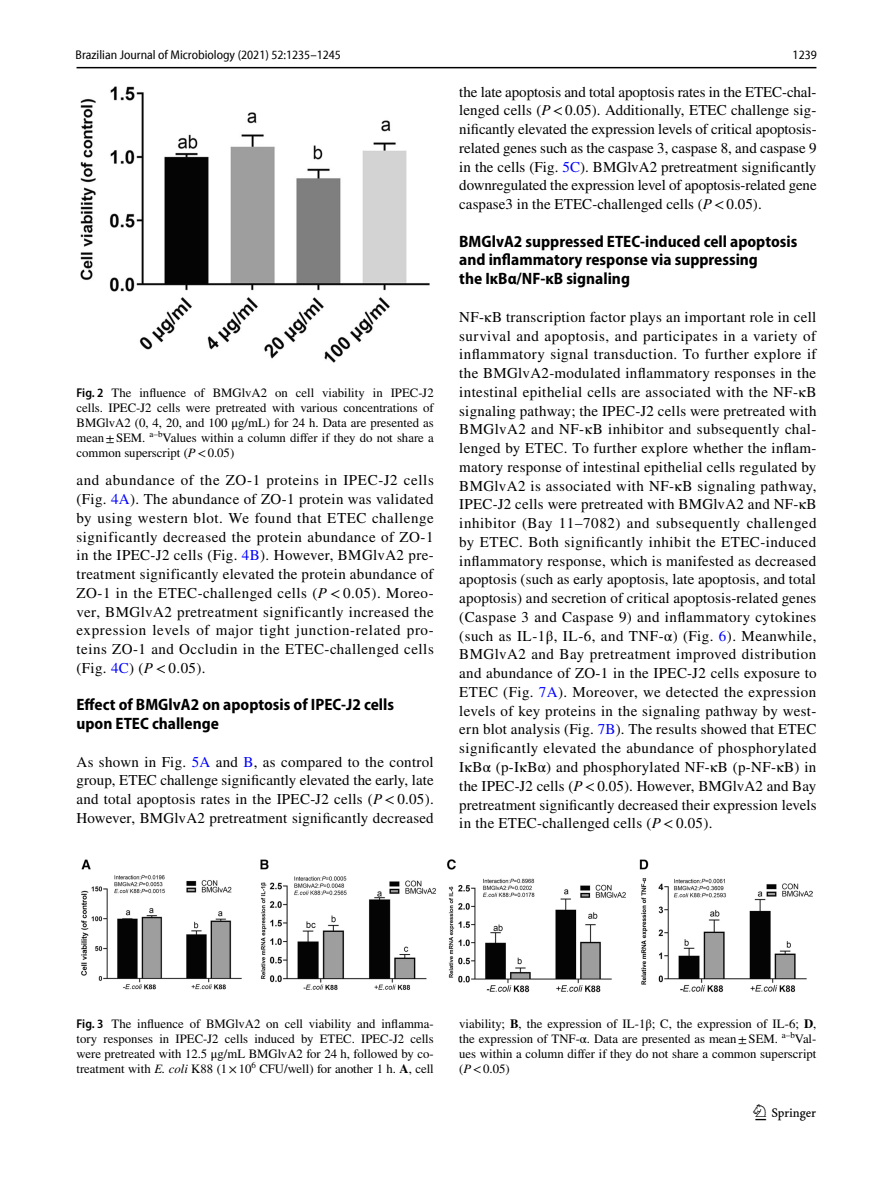
<style>
.page{position:relative;width:893px;height:1187px;background:#fff}
.page>*{position:absolute;margin:0;border:0;box-sizing:border-box;transform-origin:0 0}
.t1{font:22.5px "Springnew Regular 3";color:#000}
.t2{font:700 semi-condensed 16.5px/18.8px "Myriad Pro";color:#000}
.t3{font:15px/18.8px "STIX";letter-spacing:.015em;color:#000;text-align:justify}
.t4{font:12.75px/15px "STIX";color:#000;text-align:justify}
.t5{font:semi-condensed 12.75px "Myriad Pro Unic";color:#000}
.s1{font-family:"Myriad Pro";font-weight:600;font-stretch:semi-condensed}
.s2{font-style:italic}
.s3{color:#00f}
.s4{font-weight:700}
</style>
<div class="page">
<hr style="left:77px;top:67px;width:739px;height:1px;background:#000">
<img style="left:81px;top:87px;width:348px;height:275px">
<img style="left:81px;top:859px;width:731px;height:133px">
<p class="t5" style="left:76px;top:50px;width:267px">Brazilian Journal of Microbiology (2021) 52:1235–1245</p>
<p class="t5" style="left:793px;top:50px;width:26px">1239</p>
<p class="t4" style="left:77px;top:386px;width:359px"><span class="s1">Fig. 2</span> The influence of BMGlvA2 on cell viability in IPEC-J2 cells. IPEC-J2 cells were pretreated with various concentrations of BMGlvA2 (0, 4, 20, and 100 μg/mL) for 24 h. Data are presented as mean±SEM. <sup>a–b</sup>Values within a column differ if they do not share a common superscript (<span class="s2">P</span>&lt;0.05)</p>
<p class="t3" style="left:77px;top:472px;width:359px">and abundance of the ZO-1 proteins in IPEC-J2 cells (Fig. <span class="s3">4A</span>). The abundance of ZO-1 protein was validated by using western blot. We found that ETEC challenge significantly decreased the protein abundance of ZO-1 in the IPEC-J2 cells (Fig. <span class="s3">4B</span>). However, BMGlvA2 pre&shy;treatment significantly elevated the protein abundance of ZO-1 in the ETEC-challenged cells (<span class="s2">P</span> &lt; 0.05). Moreo&shy;ver, BMGlvA2 pretreatment significantly increased the expression levels of major tight junction-related pro&shy;teins ZO-1 and Occludin in the ETEC-challenged cells (Fig. <span class="s3">4C</span>) (<span class="s2">P</span> &lt; 0.05).</p>
<p class="t2" style="left:77px;top:695px;width:319px">Effect of BMGlvA2 on apoptosis of IPEC‑J2 cells upon ETEC challenge</p>
<p class="t3" style="left:77px;top:753px;width:359px">As shown in Fig. <span class="s3">5A</span> and <span class="s3">B</span>, as compared to the control group, ETEC challenge significantly elevated the early, late and total apoptosis rates in the IPEC-J2 cells (<span class="s2">P</span>&lt;0.05).<br>However, BMGlvA2 pretreatment significantly decreased</p>
<p class="t3" style="left:459px;top:83px;width:359px">the late apoptosis and total apoptosis rates in the ETEC-chal&shy;lenged cells (<span class="s2">P</span>&lt;0.05). Additionally, ETEC challenge sig&shy;nificantly elevated the expression levels of critical apoptosis&shy;related genes such as the caspase 3, caspase 8, and caspase 9 in the cells (Fig. <span class="s3">5C</span>). BMGlvA2 pretreatment significantly downregulated the expression level of apoptosis-related gene caspase3 in the ETEC-challenged cells (<span class="s2">P</span>&lt;0.05).</p>
<p class="t2" style="left:459px;top:232px;width:340px">BMGlvA2 suppressed ETEC‑induced cell apoptosis and inflammatory response via suppressing<br>the IκBα/NF‑κB signaling</p>
<p class="t3" style="left:459px;top:308px;width:359px">NF-κB transcription factor plays an important role in cell survival and apoptosis, and participates in a variety of inflammatory signal transduction. To further explore if the BMGlvA2-modulated inflammatory responses in the intestinal epithelial cells are associated with the NF-κB signaling pathway; the IPEC-J2 cells were pretreated with BMGlvA2 and NF-κB inhibitor and subsequently chal&shy;lenged by ETEC. To further explore whether the inflam&shy;matory response of intestinal epithelial cells regulated by BMGlvA2 is associated with NF-κB signaling pathway, IPEC-J2 cells were pretreated with BMGlvA2 and NF-κB inhibitor (Bay 11–7082) and subsequently challenged by ETEC. Both significantly inhibit the ETEC-induced inflammatory response, which is manifested as decreased apoptosis (such as early apoptosis, late apoptosis, and total apoptosis) and secretion of critical apoptosis-related genes (Caspase 3 and Caspase 9) and inflammatory cytokines (such as IL-1β, IL-6, and TNF-α) (Fig. <span class="s3">6</span>). Meanwhile, BMGlvA2 and Bay pretreatment improved distribution and abundance of ZO-1 in the IPEC-J2 cells exposure to ETEC (Fig. <span class="s3">7A</span>). Moreover, we detected the expression levels of key proteins in the signaling pathway by west&shy;ern blot analysis (Fig. <span class="s3">7B</span>). The results showed that ETEC significantly elevated the abundance of phosphorylated IκBα (p-IκBα) and phosphorylated NF-κB (p-NF-κB) in the IPEC-J2 cells (<span class="s2">P</span>&lt;0.05). However, BMGlvA2 and Bay pretreatment significantly decreased their expression levels in the ETEC-challenged cells (<span class="s2">P</span>&lt;0.05).</p>
<p class="t4" style="left:77px;top:1016px;width:359px"><span class="s1">Fig. 3</span> The influence of BMGlvA2 on cell viability and inflamma&shy;tory responses in IPEC-J2 cells induced by ETEC. IPEC-J2 cells were pretreated with 12.5 μg/mL BMGlvA2 for 24 h, followed by co&shy;treatment with <span class="s2">E. coli</span> K88 (1× -10<sup>6</sup> CFU/well) for another 1 h. <span class="s4">A</span>, cell</p>
<p class="t4" style="left:459px;top:1016px;width:359px">viability; <span class="s4">B</span>, the expression of IL-1β; C, the expression of IL-6; <span class="s4">D</span>, the expression of TNF-α. Data are presented as mean±SEM. <sup>a–b</sup>Val&shy;ues within a column differ if they do not share a common superscript (<span class="s2">P</span>&lt;0.05)</p>
<h1 class="t1" style="left:755px;top:1104px;width:62px">1 3</h1>
</div>
